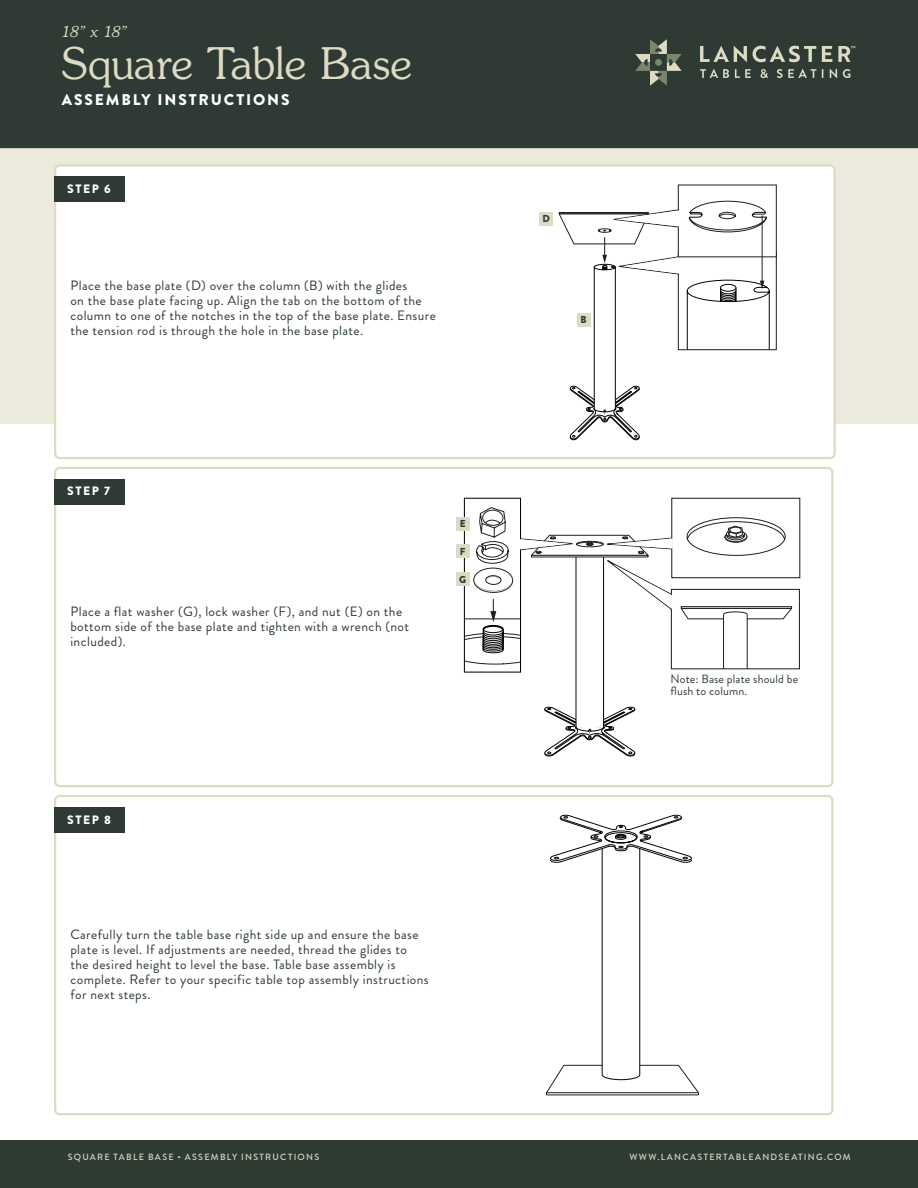
<style>
.page{position:relative;width:918px;height:1188px;background:#fff}
.page>*{position:absolute;margin:0;border:0;box-sizing:border-box;transform-origin:0 0}
.t1{font:300 43.5px "Souvenir";letter-spacing:.005em;color:#dddbc3}
.t2{font:900 15.6px "Brandon Grotesque";letter-spacing:.12em;color:#fff}
.t3{font:italic 300 15px "Souvenir";color:#dddbc3}
.t4{font:13.5px/15px "Brandon Grotesque";letter-spacing:.03em;color:#2e3b33}
.t5{font:900 12.15px "Brandon Grotesque";letter-spacing:.135em;color:#fff}
.t6{font:12px/12px "Brandon Grotesque";letter-spacing:.01em;color:#2e3b33}
.t7{font:900 10.05px "Brandon Grotesque";color:#303b33}
.t8{font:500 9px "Brandon Grotesque";letter-spacing:.14em;color:#dddbc3}
</style>
<div class="page">
<div style="left:0;top:1140px;width:918px;height:48px;background:#2e3b33"></div>
<div style="left:0;top:0;width:918px;height:148px;background:#2e3a33"></div>
<svg style="left:700px;top:46px;width:47px;height:16px"></svg>
<svg style="left:753px;top:46px;width:63px;height:16px"></svg>
<svg style="left:822px;top:46px;width:10px;height:16px"></svg>
<svg style="left:700px;top:69px;width:29px;height:9px"></svg>
<svg style="left:735px;top:69px;width:16px;height:9px"></svg>
<svg style="left:761px;top:69px;width:7px;height:9px"></svg>
<svg style="left:777px;top:69px;width:39px;height:9px"></svg>
<svg style="left:830px;top:69px;width:7px;height:9px"></svg>
<svg style="left:843px;top:69px;width:7px;height:9px"></svg>
<svg style="left:838px;top:46px;width:17px;height:16px"></svg>
<svg style="left:635px;top:39px;width:47px;height:47px;background:#576053"></svg>
<div style="left:0;top:148px;width:918px;height:276px;background:#ebeadc"></div>
<div style="left:55px;top:165px;width:780px;height:293px;background:#fff;border-radius:5px"></div>
<div style="left:54px;top:164px;width:782px;height:295px;border:2px solid #dddbc3;border-radius:5px"></div>
<div style="left:54px;top:176px;width:70px;height:26px;background:#2e3a33"></div>
<div style="left:54px;top:467px;width:780px;height:320px;border:2px solid #dddbc3;border-radius:5px"></div>
<div style="left:54px;top:479px;width:70px;height:26px;background:#2e3a33"></div>
<div style="left:54px;top:795px;width:780px;height:320px;border:2px solid #dddbc3;border-radius:5px"></div>
<div style="left:54px;top:807px;width:70px;height:26px;background:#2e3a33"></div>
<svg style="left:546px;top:814px;width:153px;height:280px"></svg>
<svg style="left:466px;top:517px;width:320px;height:148px"></svg>
<div style="left:681px;top:606px;width:111px;height:3px;border:1px solid #231f20"></div>
<div style="left:464px;top:498px;width:57px;height:175px;border:1px solid #040503"></div>
<div style="left:473px;top:568px;width:40px;height:25px;border:1px solid #231f20;border-radius:50%"></div>
<svg style="left:474px;top:575px;width:39px;height:17px"></svg>
<svg style="left:476px;top:507px;width:33px;height:57px"></svg>
<div style="left:671px;top:498px;width:129px;height:80px;border:1px solid #231f20"></div>
<div style="left:724px;top:613px;width:23px;height:56px;background:#fff"></div>
<svg style="left:681px;top:608px;width:112px;height:11px"></svg>
<hr style="left:747px;top:614px;width:1px;height:55px;background:#231f20">
<hr style="left:723px;top:614px;width:1px;height:55px;background:#231f20">
<div style="left:671px;top:589px;width:129px;height:80px;border:1px solid #231f20"></div>
<svg style="left:724px;top:526px;width:23px;height:17px"></svg>
<div style="left:730px;top:527px;width:12px;height:6px;border:1px solid #231f20;border-radius:50%"></div>
<svg style="left:483px;top:599px;width:21px;height:54px"></svg>
<hr style="left:464px;top:619px;width:57px;height:1px;background:#231f20">
<svg style="left:520px;top:535px;width:153px;height:221px"></svg>
<div style="left:456px;top:517px;width:14px;height:13px;background:#dddbc3"></div>
<div style="left:456px;top:545px;width:14px;height:13px;background:#dddbc3"></div>
<div style="left:456px;top:573px;width:14px;height:13px;background:#dddbc3"></div>
<div style="left:540px;top:212px;width:13px;height:14px;background:#dddbc3"></div>
<div style="left:678px;top:185px;width:99px;height:72px;border:1px solid #231f20"></div>
<hr style="left:678px;top:257px;width:98px;height:1px;background:#231f20">
<svg style="left:559px;top:201px;width:211px;height:239px"></svg>
<p class="t3" style="left:62px;top:23px;width:67px">18” x 18”</p>
<h1 class="t1" style="left:62px;top:38px;width:352px">Square Table Base</h1>
<p class="t2" style="left:62px;top:89px;width:229px">ASSEMBLY INSTRUCTIONS</p>
<p class="t5" style="left:67px;top:180px;width:45px">STEP 6</p>
<p class="t4" style="left:70px;top:278px;width:367px">Place the base plate (D) over the column (B) with the glides<br>on the base plate facing up. Align the tab on the bottom of the column to one of the notches in the top of the base plate. Ensure the tension rod is through the hole in the base plate.</p>
<p class="t5" style="left:67px;top:483px;width:45px">STEP 7</p>
<p class="t4" style="left:70px;top:604px;width:340px">Place a flat washer (G), lock washer (F), and nut (E) on the bottom side of the base plate and tighten with a wrench (not included).</p>
<p class="t7" style="left:460px;top:516px;width:7px">E</p>
<p class="t7" style="left:460px;top:544px;width:7px">F</p>
<p class="t7" style="left:459px;top:572px;width:9px">G</p>
<p class="t5" style="left:67px;top:811px;width:46px">STEP 8</p>
<p class="t4" style="left:70px;top:928px;width:360px">Carefully turn the table base right side up and ensure the base plate is level. If adjustments are needed, thread the glides to<br>the desired height to level the base. Table base assembly is complete. Refer to your specific table top assembly instructions for next steps.</p>
<p class="t7" style="left:542px;top:212px;width:9px">D</p>
<p class="t7" style="left:581px;top:312px;width:8px">B</p>
<p class="t6" style="left:671px;top:673px;width:129px">Note: Base plate should be flush to column.</p>
<p class="t8" style="left:68px;top:1151px;width:253px">SQUARE TABLE BASE • ASSEMBLY INSTRUCTIONS</p>
<p class="t8" style="left:629px;top:1151px;width:223px">WWW.LANCASTERTABLEANDSEATING.COM</p>
</div>
